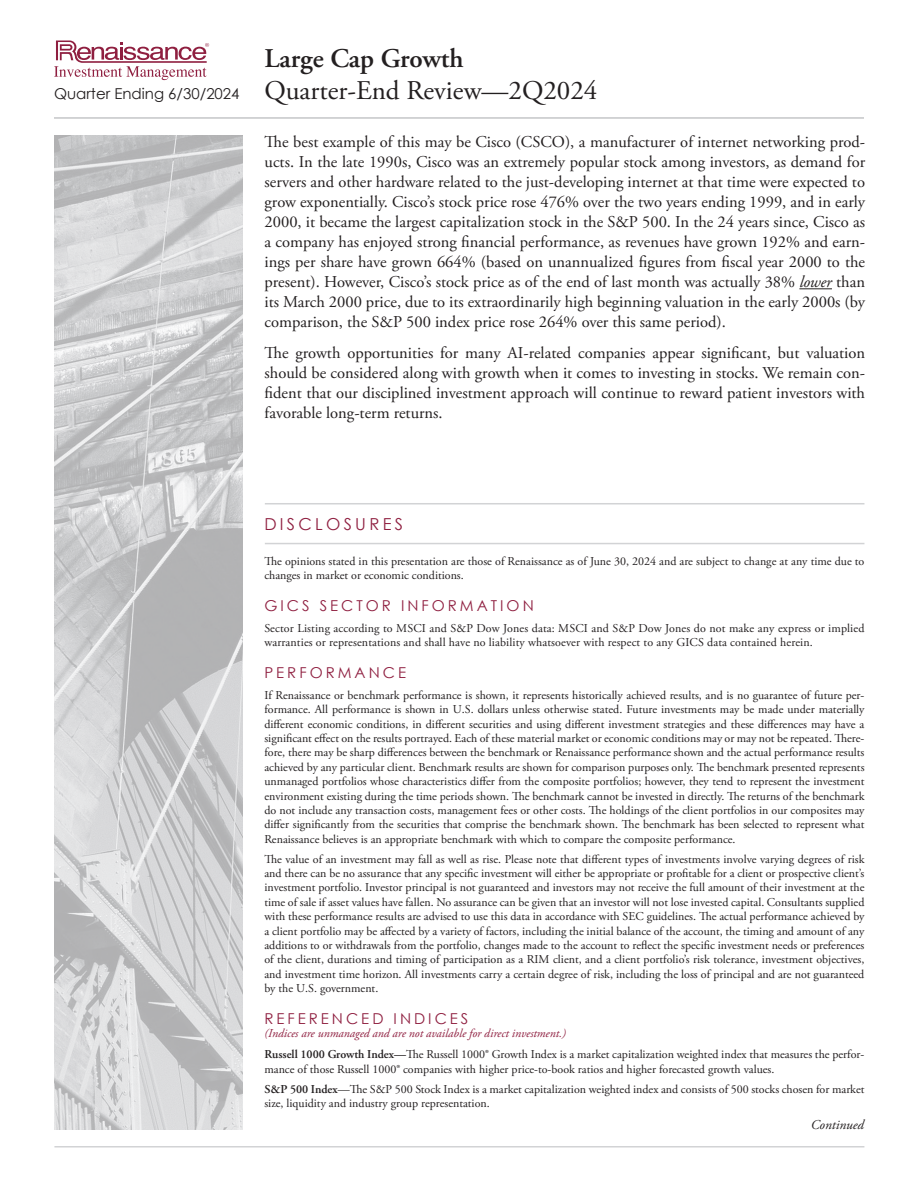
<style>
.page{position:relative;width:918px;height:1188px;background:#fff}
.page>*{position:absolute;margin:0;border:0;box-sizing:border-box;transform-origin:0 0}
.t1{font:27px/32.4px "Adobe Garamond Pro";color:#231f20}
.Commentaries_Body{font:16.5px/20.1px "Adobe Garamond Pro";color:#231f20;text-align:justify}
.Disclosures{font:16.5px "Century Gothic";letter-spacing:.2em;color:#8f1f40}
.Disclosures-2{font:15px "Century Gothic";letter-spacing:.2em;color:#8f1f40}
.t2{font:italic 13.5px "Adobe Garamond Pro";color:#231f20}
.Disclosures-3{font:12px/14.4px "Adobe Garamond Pro";color:#231f20}
.Disclosures-4{font:italic 12px "Adobe Garamond Pro";color:#8f1f40}
.s1{font-weight:600}
.s2{font-family:"Century Gothic";font-size:15px}
.s3{font-style:italic}
</style>
<div class="page">
<svg style="left:54px;top:40px;width:155px;height:40px"></svg>
<hr style="left:54px;top:117px;width:810px;height:2px;background:#c5c6c8">
<hr style="left:54px;top:1146px;width:810px;height:2px;background:#d2d3d5">
<img style="left:54px;top:135px;width:189px;height:994px">
<hr style="left:799px;top:288px;width:33px;height:1px;background:#231f20">
<hr style="left:265px;top:543px;width:599px;height:1px;background:#d2d3d5">
<hr style="left:265px;top:503px;width:599px;height:1px;background:#d2d3d5">
<h1 class="t1" style="left:54px;top:43px;width:545px;text-indent:210px"><span class="s1">Large Cap Growth<br></span><span class="s2">Quarter Ending 6/30/2024</span> Quarter-End Review—2Q2024</h1>
<p class="Commentaries_Body" style="left:265px;top:132px;width:602px">The best example of this may be Cisco (CSCO), a manufacturer of internet networking prod&shy;ucts. In the late 1990s, Cisco was an extremely popular stock among investors, as demand for servers and other hardware related to the just-developing internet at that time were expected to grow exponentially. Cisco’s stock price rose 476% over the two years ending 1999, and in early 2000, it became the largest capitalization stock in the S&amp;P 500. In the 24 years since, Cisco as a company has enjoyed strong financial performance, as revenues have grown 192% and earn&shy;ings per share have grown 664% (based on unannualized figures from fiscal year 2000 to the present). However, Cisco’s stock price as of the end of last month was actually 38% <span class="s3">lower</span> than its March 2000 price, due to its extraordinarily high beginning valuation in the early 2000s (by comparison, the S&amp;P 500 index price rose 264% over this same period).</p>
<p class="Commentaries_Body" style="left:265px;top:343px;width:602px">The growth opportunities for many AI-related companies appear significant, but valuation should be considered along with growth when it comes to investing in stocks. We remain con&shy;fident that our disciplined investment approach will continue to reward patient investors with favorable long-term returns.</p>
<p class="Disclosures" style="left:264px;top:513px;width:140px">DISCLOSURES</p>
<p class="Disclosures-3" style="left:264px;top:554px;width:601px">The opinions stated in this presentation are those of Renaissance as of June 30, 2024 and are subject to change at any time due to changes in market or economic conditions.</p>
<p class="Disclosures-2" style="left:264px;top:595px;width:271px">GICS SECTOR INFORMATION</p>
<p class="Disclosures-3" style="left:264px;top:621px;width:602px">Sector Listing according to MSCI and S&amp;P Dow Jones data: MSCI and S&amp;P Dow Jones do not make any express or implied warranties or representations and shall have no liability whatsoever with respect to any GICS data contained herein.</p>
<p class="Disclosures-2" style="left:264px;top:662px;width:143px">PERFORMANCE</p>
<p class="Disclosures-3" style="left:264px;top:688px;width:602px;text-align:justify">If Renaissance or benchmark performance is shown, it represents historically achieved results, and is no guarantee of future per&shy;formance. All performance is shown in U.S. dollars unless otherwise stated. Future investments may be made under materially different economic conditions, in different securities and using different investment strategies and these differences may have a significant effect on the results portrayed. Each of these material market or economic conditions may or may not be repeated. There&shy;fore, there may be sharp differences between the benchmark or Renaissance performance shown and the actual performance results achieved by any particular client. Benchmark results are shown for comparison purposes only. The benchmark presented represents unmanaged portfolios whose characteristics differ from the composite portfolios; however, they tend to represent the investment environment existing during the time periods shown. The benchmark cannot be invested in directly. The returns of the benchmark do not include any transaction costs, management fees or other costs. The holdings of the client portfolios in our composites may differ significantly from the securities that comprise the benchmark shown. The benchmark has been selected to represent what Renaissance believes is an appropriate benchmark with which to compare the composite performance.</p>
<p class="Disclosures-3" style="left:264px;top:852px;width:602px;text-align:justify">The value of an investment may fall as well as rise. Please note that different types of investments involve varying degrees of risk and there can be no assurance that any specific investment will either be appropriate or profitable for a client or prospective client’s investment portfolio. Investor principal is not guaranteed and investors may not receive the full amount of their investment at the time of sale if asset values have fallen. No assurance can be given that an investor will not lose invested capital. Consultants supplied with these performance results are advised to use this data in accordance with SEC guidelines. The actual performance achieved by a client portfolio may be affected by a variety of factors, including the initial balance of the account, the timing and amount of any additions to or withdrawals from the portfolio, changes made to the account to reflect the specific investment needs or preferences of the client, durations and timing of participation as a RIM client, and a client portfolio’s risk tolerance, investment objectives, and investment time horizon. All investments carry a certain degree of risk, including the loss of principal and are not guaranteed by the U.S. government.</p>
<p class="Disclosures-2" style="left:264px;top:1008px;width:206px">REFERENCED INDICES</p>
<p class="Disclosures-4" style="left:264px;top:1026px;width:303px">(Indices are unmanaged and are not available for direct investment.)</p>
<p class="Disclosures-3" style="left:264px;top:1048px;width:602px"><span class="s1">Russell 1000 Growth Index—</span>The Russell 1000® Growth Index is a market capitalization weighted index that measures the perfor&shy;mance of those Russell 1000® companies with higher price-to-book ratios and higher forecasted growth values.</p>
<p class="Disclosures-3" style="left:264px;top:1082px;width:602px"><span class="s1">S&amp;P 500 Index</span>—The S&amp;P 500 Stock Index is a market capitalization weighted index and consists of 500 stocks chosen for market size, liquidity and industry group representation.</p>
<p class="t2" style="left:811px;top:1117px;width:55px">Continued</p>
</div>
